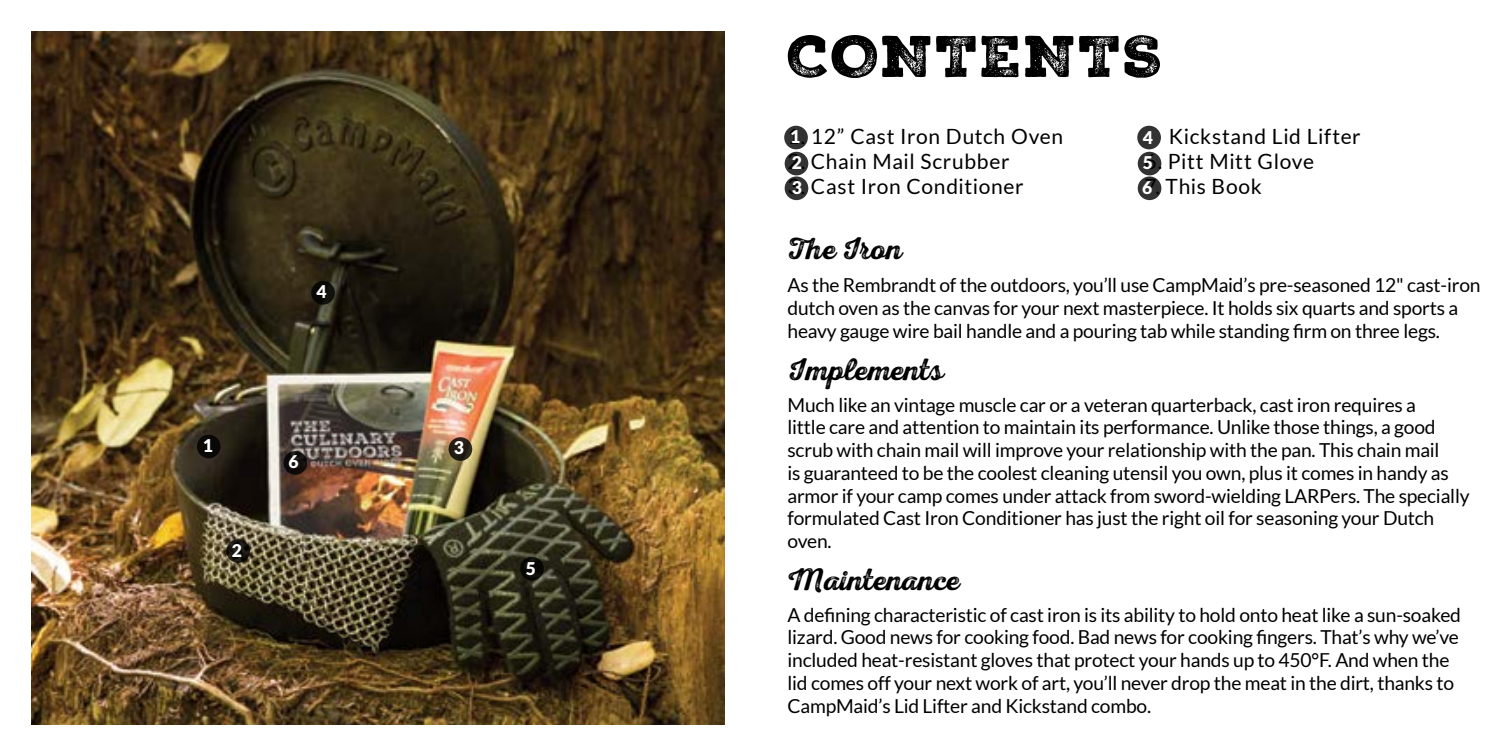
<style>
.page{position:relative;width:1512px;height:756px;background:#fff}
.page>*{position:absolute;margin:0;border:0;box-sizing:border-box;transform-origin:0 0}
.t1{font:56.7px "Nexa Rust Slab Black 3";letter-spacing:.025em;color:#000}
.t2{font:31.5px "Nexa Rust Script S 3";letter-spacing:-.005em;color:#000}
.t3{font:21px "Lato";letter-spacing:.03em;color:#000}
.t4{font:19.25px/22.8px "Lato";letter-spacing:-.01em;color:#000}
.t5{font:900 17.5px "Lato";color:#fff}
</style>
<div class="page">
<img style="left:32px;top:32px;width:692px;height:692px">
<div style="left:785px;top:176px;width:23px;height:24px;background:#333;border-radius:50%"></div>
<div style="left:785px;top:152px;width:23px;height:23px;background:#333;border-radius:50%"></div>
<div style="left:784px;top:126px;width:24px;height:23px;background:#333;border-radius:50%"></div>
<div style="left:1138px;top:176px;width:23px;height:24px;background:#333;border-radius:50%"></div>
<div style="left:1138px;top:152px;width:23px;height:23px;background:#333;border-radius:50%"></div>
<div style="left:1137px;top:126px;width:24px;height:23px;background:#333;border-radius:50%"></div>
<div style="left:197px;top:435px;width:24px;height:23px;background:#0a0806;border-radius:50%"></div>
<svg style="left:226px;top:539px;width:24px;height:24px"></svg>
<svg style="left:449px;top:437px;width:23px;height:24px"></svg>
<div style="left:311px;top:281px;width:24px;height:24px;background:#090804;border-radius:50%"></div>
<div style="left:520px;top:557px;width:24px;height:24px;background:linear-gradient(to right,#0b0b07,#0b0b08);border-radius:50%"></div>
<svg style="left:284px;top:451px;width:23px;height:24px"></svg>
<p class="t5" style="left:316px;top:282px;width:12px">4</p>
<p class="t5" style="left:203px;top:435px;width:12px">1</p>
<p class="t5" style="left:232px;top:540px;width:12px">2</p>
<p class="t5" style="left:289px;top:452px;width:12px">6</p>
<p class="t5" style="left:454px;top:438px;width:12px">3</p>
<p class="t5" style="left:526px;top:558px;width:12px">5</p>
<h1 class="t1" style="left:788px;top:18px;width:376px">CONTENTS</h1>
<p class="t3" style="left:788px;top:124px;width:277px">1. 12” Cast Iron Dutch Oven</p>
<p class="t3" style="left:788px;top:149px;width:224px">2. Chain Mail Scrubber</p>
<p class="t3" style="left:788px;top:175px;width:238px">3. Cast Iron Conditioner</p>
<p class="t5" style="left:790px;top:126px;width:12px">1</p>
<p class="t5" style="left:792px;top:152px;width:12px">2</p>
<p class="t5" style="left:792px;top:177px;width:12px">3</p>
<p class="t3" style="left:1169px;top:124px;width:193px">Kickstand Lid Lifter</p>
<p class="t3" style="left:1144px;top:149px;width:171px">6. Pitt Mitt Glove</p>
<p class="t3" style="left:1144px;top:175px;width:119px">7. This Book</p>
<p class="t5" style="left:1143px;top:127px;width:12px">4</p>
<p class="t5" style="left:1143px;top:152px;width:12px">5</p>
<p class="t5" style="left:1142px;top:177px;width:12px">6</p>
<h2 class="t2" style="left:788px;top:230px;width:117px">The Iron</h2>
<p class="t4" style="left:788px;top:274px;width:695px">As the Rembrandt of the outdoors, you’ll use CampMaid’s pre-seasoned 12" cast-iron dutch oven as the canvas for your next masterpiece. It holds six quarts and sports a heavy gauge wire bail handle and a pouring tab while standing firm on three legs.</p>
<h2 class="t2" style="left:788px;top:351px;width:159px">Implements</h2>
<p class="t4" style="left:788px;top:393px;width:684px">Much like an vintage muscle car or a veteran quarterback, cast iron requires a<br>little care and attention to maintain its performance. Unlike those things, a good scrub with chain mail will improve your relationship with the pan. This chain mail<br>is guaranteed to be the coolest cleaning utensil you own, plus it comes in handy as armor if your camp comes under attack from sword-wielding LARPers. The specially formulated Cast Iron Conditioner has just the right oil for seasoning your Dutch oven.</p>
<h2 class="t2" style="left:788px;top:561px;width:174px">Maintenance</h2>
<p class="t4" style="left:788px;top:603px;width:675px">A defining characteristic of cast iron is its ability to hold onto heat like a sun-soaked lizard. Good news for cooking food. Bad news for cooking fingers. That’s why we’ve included heat-resistant gloves that protect your hands up to 450°F. And when the lid comes off your next work of art, you’ll never drop the meat in the dirt, thanks to CampMaid’s Lid Lifter and Kickstand combo.</p>
</div>
